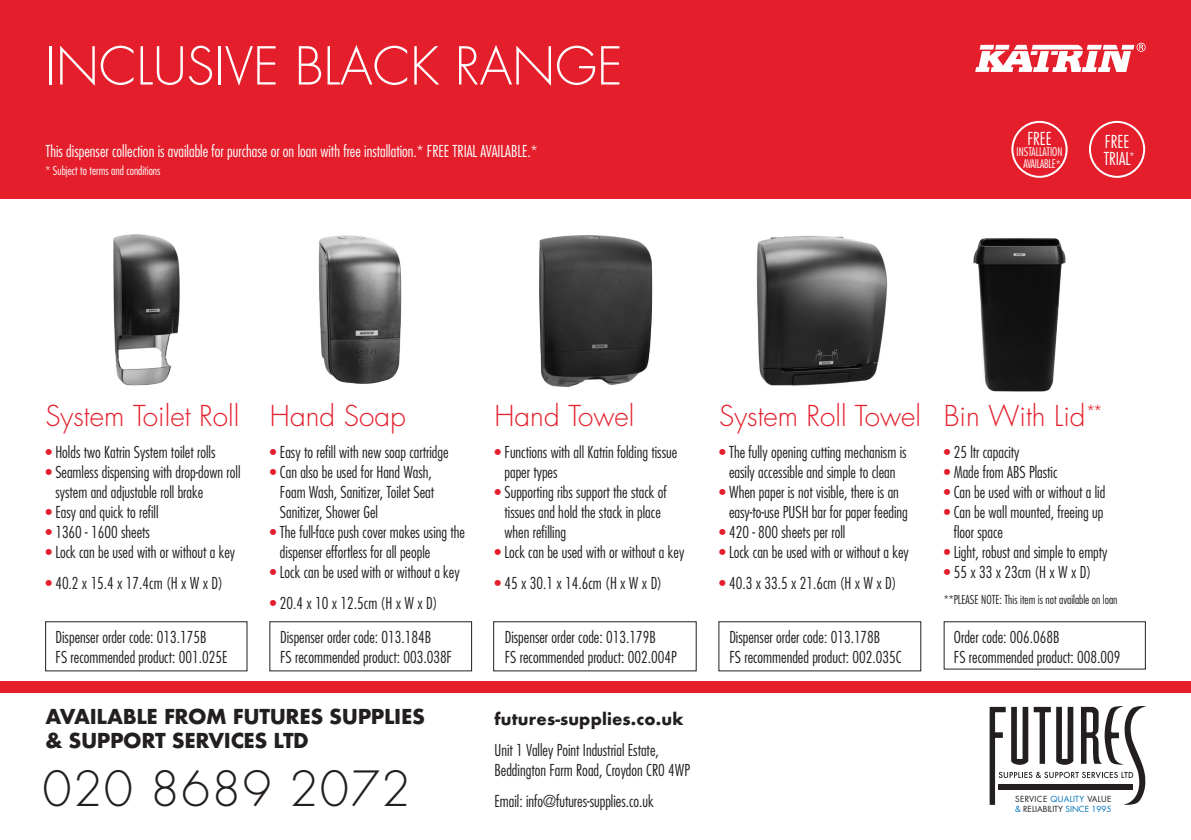
<style>
.page{position:relative;width:1191px;height:840px;background:#fff}
.page>*{position:absolute;margin:0;border:0;box-sizing:border-box;transform-origin:0 0}
.t1{font:300 50.8px "Futura";color:#fff}
.t2{font:300 47.2px "Futura";letter-spacing:.03em;color:#231f20}
.t3{font:300 28px "Futura";color:#e41e2b}
.t4{font:700 20px/24px "Futura";letter-spacing:-.02em;color:#231f20}
.t5{font:300 condensed 17.4px "Futura";color:#fff}
.t6{font:300 condensed 16px/20px "Futura";color:#231f20}
.t7{font:300 condensed 16px "Futura";color:#fff}
.t8{font:700 16px "Futura";letter-spacing:.01em;color:#231f20}
.t9{font:300 condensed 12px "Futura";color:#231f20}
.t10{font:300 condensed 12px "Futura";color:#fff}
.t11{font:300 condensed 11.6px/11.6px "Futura";letter-spacing:-.02em;color:#fff;text-align:center}
.t12{font:8.2px/9.8px "Futura";color:#231f20}
.s1{font-size:12px}
.s2{color:#e41e2b}
.s3{color:#0072bc}
</style>
<div class="page">
<img style="left:539px;top:235px;width:114px;height:152px">
<div style="left:0;top:680px;width:1191px;height:12px;background:#e41e2b"></div>
<div style="left:0;top:0;width:1191px;height:198px;background:#e41e2b"></div>
<svg style="left:989px;top:706px;width:156px;height:98px"></svg>
<svg style="left:975px;top:43px;width:170px;height:29px"></svg>
<img style="left:113px;top:234px;width:67px;height:152px">
<img style="left:756px;top:235px;width:132px;height:151px">
<img style="left:318px;top:235px;width:84px;height:149px">
<img style="left:973px;top:238px;width:93px;height:154px">
<div style="left:269px;top:621px;width:203px;height:49px;border:1px solid #231f20"></div>
<div style="left:493px;top:621px;width:203px;height:49px;border:1px solid #231f20"></div>
<div style="left:718px;top:621px;width:203px;height:49px;border:1px solid #231f20"></div>
<div style="left:944px;top:621px;width:201px;height:48px;border:1px solid #231f20"></div>
<div style="left:45px;top:621px;width:202px;height:49px;border:1px solid #231f20"></div>
<div style="left:1089px;top:121px;width:56px;height:57px;border:2px solid #fff;border-radius:50%"></div>
<div style="left:1011px;top:121px;width:56px;height:57px;border:2px solid #fff;border-radius:50%"></div>
<p class="t1" style="left:45px;top:33px;width:579px">INCLUSIVE BLACK RANGE</p>
<p class="t7" style="left:45px;top:141px;width:494px">This dispenser collection is available for purchase or on loan with free installation.* FREE TRIAL AVAILABLE.*</p>
<p class="t10" style="left:45px;top:163px;width:117px">* Subject to terms and conditions</p>
<p class="t5" style="left:1027px;top:127px;width:26px">FREE</p>
<p class="t11" style="left:1016px;top:146px;width:47px">INSTALLATION<br>AVAILABLE<span class="s1">*</span></p>
<p class="t5" style="left:1104px;top:130px;width:26px">FREE</p>
<p class="t5" style="left:1103px;top:148px;width:28px">TRIAL</p>
<p class="t10" style="left:1129px;top:149px;width:6px">*</p>
<p class="t3" style="left:45px;top:398px;width:195px">System Toilet Roll</p>
<p class="t6" style="left:45px;top:441px;width:172px"><span class="s2">•</span> Holds two Katrin System toilet rolls</p>
<p class="t6" style="left:55px;top:461px;width:187px;text-indent:-10px"><span class="s2">•</span> Seamless dispensing with drop-down roll system and adjustable roll brake</p>
<p class="t6" style="left:45px;top:501px;width:115px"><span class="s2">•</span> Easy and quick to refill</p>
<p class="t6" style="left:45px;top:521px;width:106px"><span class="s2">•</span> 1360 - 1600 sheets</p>
<p class="t6" style="left:45px;top:541px;width:191px"><span class="s2">•</span> Lock can be used with or without a key</p>
<p class="t6" style="left:45px;top:572px;width:179px"><span class="s2">•</span> 40.2 x 15.4 x 17.4cm (H x W x D)</p>
<p class="t3" style="left:270px;top:398px;width:137px">Hand Soap</p>
<p class="t6" style="left:270px;top:441px;width:180px"><span class="s2">•</span> Easy to refill with new soap cartridge</p>
<p class="t6" style="left:280px;top:461px;width:156px;text-indent:-10px"><span class="s2">•</span> Can also be used for Hand Wash,<br>Foam Wash, Sanitizer, Toilet Seat<br>Sanitizer, Shower Gel</p>
<p class="t6" style="left:280px;top:521px;width:187px;text-indent:-10px"><span class="s2">•</span> The full-face push cover makes using the dispenser effortless for all people</p>
<p class="t6" style="left:270px;top:561px;width:191px"><span class="s2">•</span> Lock can be used with or without a key</p>
<p class="t6" style="left:270px;top:592px;width:169px"><span class="s2">•</span> 20.4 x 10 x 12.5cm (H x W x D)</p>
<p class="t3" style="left:494px;top:398px;width:141px">Hand Towel</p>
<p class="t6" style="left:504px;top:441px;width:174px;text-indent:-10px"><span class="s2">•</span> Functions with all Katrin folding tissue paper types</p>
<p class="t6" style="left:504px;top:481px;width:164px;text-indent:-10px"><span class="s2">•</span> Supporting ribs support the stack of tissues and hold the stack in place when refilling</p>
<p class="t6" style="left:494px;top:541px;width:191px"><span class="s2">•</span> Lock can be used with or without a key</p>
<p class="t6" style="left:494px;top:572px;width:169px"><span class="s2">•</span> 45 x 30.1 x 14.6cm (H x W x D)</p>
<p class="t3" style="left:719px;top:398px;width:203px">System Roll Towel</p>
<p class="t6" style="left:719px;top:441px;width:189px;text-align:center"><span class="s2">•</span> The fully opening cutting mechanism is easily accessible and simple to clean</p>
<p class="t6" style="left:729px;top:481px;width:180px;text-indent:-10px"><span class="s2">•</span> When paper is not visible, there is an easy-to-use PUSH bar for paper feeding</p>
<p class="t6" style="left:719px;top:521px;width:128px"><span class="s2">•</span> 420 - 800 sheets per roll</p>
<p class="t6" style="left:719px;top:541px;width:191px"><span class="s2">•</span> Lock can be used with or without a key</p>
<p class="t6" style="left:719px;top:572px;width:179px"><span class="s2">•</span> 40.3 x 33.5 x 21.6cm (H x W x D)</p>
<p class="t3" style="left:943px;top:398px;width:161px">Bin With Lid<sup>**</sup></p>
<p class="t6" style="left:943px;top:441px;width:77px"><span class="s2">•</span> 25 ltr capacity</p>
<p class="t6" style="left:943px;top:461px;width:115px"><span class="s2">•</span> Made from ABS Plastic</p>
<p class="t6" style="left:943px;top:481px;width:163px"><span class="s2">•</span> Can be used with or without a lid</p>
<p class="t6" style="left:953px;top:501px;width:151px;text-indent:-10px"><span class="s2">•</span> Can be wall mounted, freeing up floor space</p>
<p class="t6" style="left:943px;top:541px;width:165px"><span class="s2">•</span> Light, robust and simple to empty</p>
<p class="t6" style="left:943px;top:561px;width:149px"><span class="s2">•</span> 55 x 33 x 23cm (H x W x D)</p>
<p class="t9" style="left:943px;top:591px;width:175px">**PLEASE NOTE: This item is not available on loan</p>
<p class="t6" style="left:56px;top:626px;width:173px">Dispenser order code: 013.175B<br>FS recommended product: 001.025E</p>
<p class="t6" style="left:280px;top:626px;width:173px">Dispenser order code: 013.184B<br>FS recommended product: 003.038F</p>
<p class="t6" style="left:505px;top:626px;width:174px">Dispenser order code: 013.179B<br>FS recommended product: 002.004P</p>
<p class="t6" style="left:729px;top:626px;width:174px">Dispenser order code: 013.178B<br>FS recommended product: 002.035C</p>
<p class="t6" style="left:954px;top:626px;width:168px">Order code: 006.068B<br>FS recommended product: 008.009</p>
<p class="t4" style="left:45px;top:704px;width:381px">AVAILABLE FROM FUTURES SUPPLIES &amp; SUPPORT SERVICES LTD</p>
<p class="t8" style="left:494px;top:706px;width:190px">futures-supplies.co.uk</p>
<p class="t6" style="left:494px;top:739px;width:166px">Unit 1 Valley Point Industrial Estate,</p>
<p class="t6" style="left:494px;top:759px;width:197px">Beddington Farm Road, Croydon CR0 4WP</p>
<p class="t6" style="left:494px;top:790px;width:161px">Email: info@futures-supplies.co.uk</p>
<p class="t2" style="left:42px;top:758px;width:370px">020 8689 2072</p>
<p class="t12" style="left:1015px;top:793px;width:98px">SERVICE <span class="s3">QUALITY</span> VALUE <span class="s3">&amp;</span> RELIABILITY <span class="s3">SINCE 1995</span></p>
</div>
